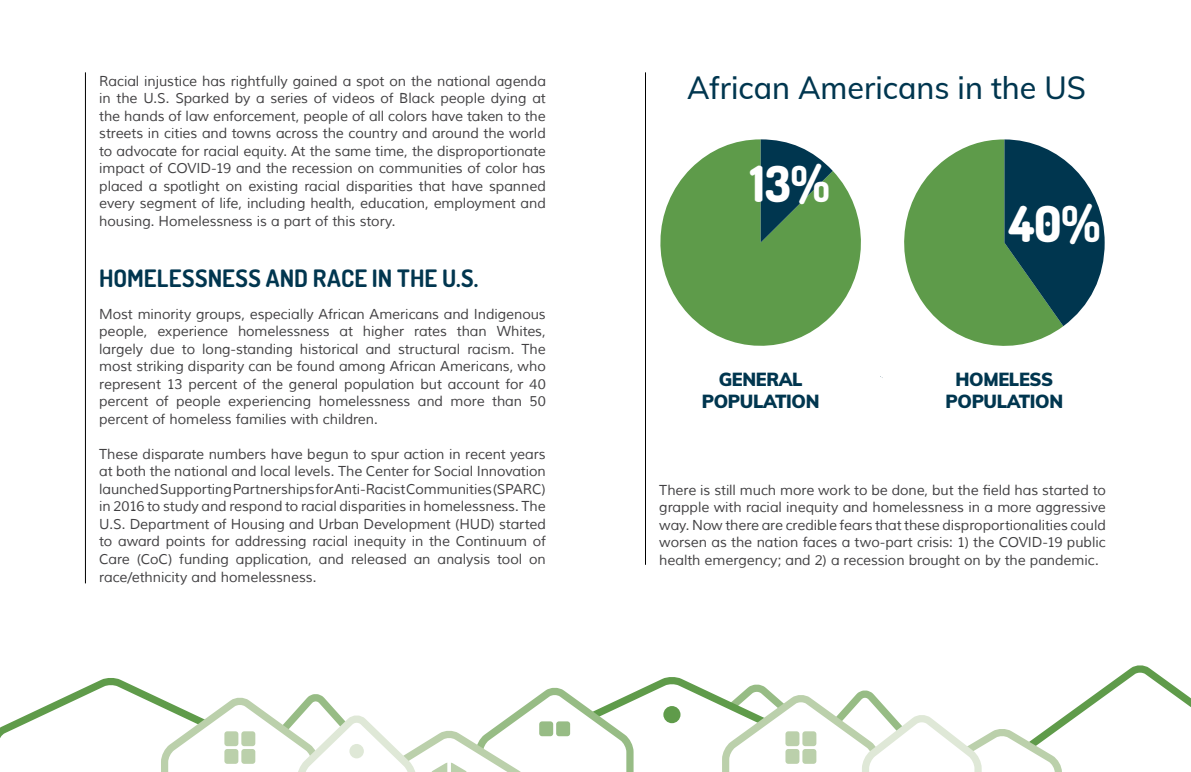
<style>
.page{position:relative;width:1191px;height:772px;background:#fff}
.page>*{position:absolute;margin:0;border:0;box-sizing:border-box;transform-origin:0 0}
.t1{font:800 49.6px "Dosis";color:#fff}
.t2{font:500 31.4px "Muli";color:#00364f}
.t3{font:700 24px "Dosis";letter-spacing:.005em;color:#01364f}
.t4{font:900 18.5px/22.2px "Muli";letter-spacing:-.02em;color:#00364f;text-align:center}
.t5{font:14px/17.5px "Muli";letter-spacing:-.005em;color:#414042;text-align:justify}
</style>
<div class="page">
<svg style="left:0;top:665px;width:1191px;height:106px"></svg>
<svg style="left:447px;top:758px;width:4px;height:13px"></svg>
<hr style="left:85px;top:72px;width:1px;height:511px;background:#000">
<hr style="left:645px;top:72px;width:1px;height:492px;background:#000">
<svg style="left:660px;top:139px;width:201px;height:207px;fill:#5e9b4a"></svg>
<svg style="left:760px;top:139px;width:72px;height:103px;background:#386b5e"></svg>
<svg style="left:904px;top:139px;width:159px;height:207px;fill:#5e9b4a"></svg>
<svg style="left:1004px;top:139px;width:100px;height:187px"></svg>
<p class="t5" style="left:99px;top:72px;width:448px">Racial injustice has rightfully gained a spot on the national agenda in the U.S. Sparked by a series of videos of Black people dying at the hands of law enforcement, people of all colors have taken to the streets in cities and towns across the country and around the world to advocate for racial equity. At the same time, the disproportionate impact of COVID-19 and the recession on communities of color has placed a spotlight on existing racial disparities that have spanned every segment of life, including health, education, employment and housing. Homelessness is a part of this story.</p>
<h3 class="t3" style="left:99px;top:262px;width:380px">HOMELESSNESS AND RACE IN THE U.S.</h3>
<p class="t5" style="left:99px;top:305px;width:448px">Most minority groups, especially African Americans and Indigenous people, experience homelessness at higher rates than Whites, largely due to long-standing historical and structural racism. The most striking disparity can be found among African Americans, who represent 13 percent of the general population but account for 40 percent of people experiencing homelessness and more than 50 percent of homeless families with children.</p>
<p class="t5" style="left:99px;top:445px;width:448px">These disparate numbers have begun to spur action in recent years at both the national and local levels. The Center for Social Innovation launched Supporting Partnerships for Anti-Racist Communities (SPARC) in 2016 to study and respond to racial disparities in homelessness. The U.S. Department of Housing and Urban Development (HUD) started to award points for addressing racial inequity in the Continuum of Care (CoC) funding application, and released an analysis tool on race/ethnicity and homelessness.</p>
<h2 class="t2" style="left:687px;top:64px;width:400px">African Americans in the US</h2>
<h1 class="t1" style="left:750px;top:151px;width:81px">13%</h1>
<h1 class="t1" style="left:1008px;top:191px;width:93px">40%</h1>
<h3 class="t4" style="left:702px;top:367px;width:119px">GENERAL<br>POPULATION</h3>
<h3 class="t4" style="left:945px;top:367px;width:119px">HOMELESS<br>POPULATION</h3>
<p class="t5" style="left:659px;top:481px;width:448px">There is still much more work to be done, but the field has started to grapple with racial inequity and homelessness in a more aggressive way. Now there are credible fears that these disproportionalities could worsen as the nation faces a two-part crisis: 1) the COVID-19 public health emergency; and 2) a recession brought on by the pandemic.</p>
</div>
